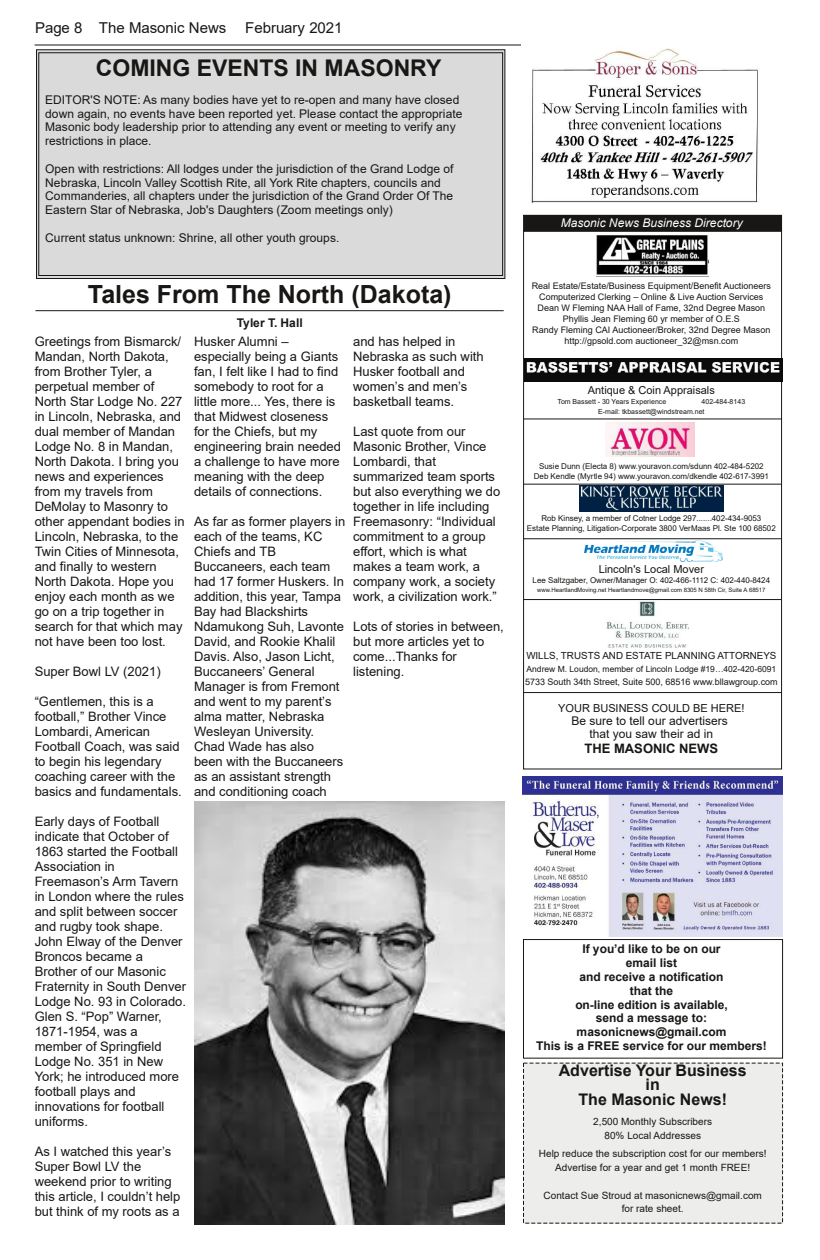
<style>
.page{position:relative;width:820px;height:1260px;background:#fff}
.page>*{position:absolute;margin:0;border:0;box-sizing:border-box;transform-origin:0 0}
.t1{font:700 25px "Arial";color:#181715}
.t2{font:700 23px "Arial";color:#181715}
.t3{font:700 16px/14.9px "Arial";color:#181715;text-align:center}
.t4{font:15px "Arial";letter-spacing:-.005em;color:#181715}
.t5{font:13px/15px "Arial";color:#181715}
.t6{font:700 13px "Arial";color:#181715}
.t7{font:12px/13.8px "Arial";color:#181715}
.t8{font:700 12px/13.8px "Arial";color:#181715;text-align:center}
.t9{font:italic 12px "Arial";color:#fff}
.t10{font:11px "Arial";color:#181715}
.t11{font:10px/13.8px "Arial";letter-spacing:.005em;color:#181715;text-align:center}
.t12{font:9.8px "Arial";color:#181715}
.t13{font:9px/11px "Arial";color:#181715;text-align:center}
.t14{font:8.5px "Arial";letter-spacing:-.005em;color:#181715}
.t15{font:8px/10px "Arial";letter-spacing:-.005em;color:#181715;text-align:center}
.t16{font:7px/10px "Arial";color:#181715}
.t17{font:6px "Arial";letter-spacing:-.005em;color:#181715}
</style>
<div class="page">
<hr style="left:35px;top:44px;width:734px;height:2px;background:#181715">
<div style="left:36px;top:50px;width:468px;height:228px;background:#dadada"></div>
<div style="left:36px;top:49px;width:469px;height:230px;border:1px solid #181715"></div>
<div style="left:38px;top:52px;width:465px;height:224px;border:1px solid #181715"></div>
<div style="left:523px;top:1063px;width:259px;height:160px;background:#ededec"></div>
<div style="left:523px;top:939px;width:259px;height:120px;border:1px solid #181715"></div>
<img style="left:521px;top:45px;width:248px;height:158px">
<img style="left:522px;top:777px;width:260px;height:160px">
<div style="left:523px;top:215px;width:258px;height:16px;background:#181715"></div>
<div style="left:523px;top:231px;width:258px;height:538px;border:1px solid #181715"></div>
<hr style="left:523px;top:358px;width:258px;height:1px;background:#181715">
<hr style="left:523px;top:418px;width:258px;height:1px;background:#181715">
<hr style="left:523px;top:484px;width:258px;height:1px;background:#181715">
<hr style="left:523px;top:538px;width:258px;height:1px;background:#181715">
<hr style="left:523px;top:599px;width:258px;height:1px;background:#181715">
<hr style="left:35px;top:310px;width:468px;height:1px;background:#181715">
<hr style="left:523px;top:692px;width:258px;height:1px;background:#181715">
<img style="left:596px;top:235px;width:112px;height:40px">
<img style="left:524px;top:359px;width:257px;height:23px">
<img style="left:605px;top:422px;width:89px;height:35px">
<img style="left:579px;top:485px;width:144px;height:27px">
<img style="left:584px;top:540px;width:139px;height:22px">
<img style="left:606px;top:601px;width:83px;height:47px">
<img style="left:195px;top:802px;width:309px;height:422px">
<p class="t4" style="left:35px;top:19px;width:193px">Page 8 The Masonic News</p>
<p class="t4" style="left:245px;top:19px;width:99px">February 2021</p>
<h2 class="t2" style="left:96px;top:55px;width:347px">COMING EVENTS IN MASONRY</h2>
<p class="t7" style="left:45px;top:93px;width:418px">EDITOR'S NOTE: As many bodies have yet to re-open and many have closed down again, no events have been reported yet. Please contact the appropriate Masonic body leadership prior to attending any event or meeting to verify any restrictions in place.</p>
<p class="t7" style="left:45px;top:162px;width:410px">Open with restrictions: All lodges under the jurisdiction of the Grand Lodge of Nebraska, Lincoln Valley Scottish Rite, all York Rite chapters, councils and Commanderies, all chapters under the jurisdiction of the Grand Order Of The Eastern Star of Nebraska, Job's Daughters (Zoom meetings only)</p>
<p class="t7" style="left:45px;top:231px;width:295px">Current status unknown: Shrine, all other youth groups.</p>
<h1 class="t1" style="left:88px;top:280px;width:365px">Tales From The North (Dakota)</h1>
<p class="t8" style="left:237px;top:316px;width:67px">Tyler T. Hall</p>
<p class="t5" style="left:35px;top:334px;width:151px">Greetings from Bismarck/<br>Mandan, North Dakota, from Brother Tyler, a perpetual member of<br>North Star Lodge No. 227 in Lincoln, Nebraska, and dual member of Mandan<br>Lodge No. 8 in Mandan,<br>North Dakota. I bring you news and experiences from my travels from<br>DeMolay to Masonry to other appendant bodies in<br>Lincoln, Nebraska, to the<br>Twin Cities of Minnesota, and finally to western<br>North Dakota. Hope you enjoy each month as we go on a trip together in search for that which may not have been too lost.</p>
<p class="t5" style="left:35px;top:664px;width:127px">Super Bowl LV (2021)</p>
<p class="t5" style="left:35px;top:694px;width:149px">“Gentlemen, this is a football,” Brother Vince<br>Lombardi, American<br>Football Coach, was said to begin his legendary coaching career with the basics and fundamentals.</p>
<p class="t5" style="left:35px;top:814px;width:153px">Early days of Football indicate that October of<br>1863 started the Football<br>Association in<br>Freemason’s Arm Tavern in London where the rules and split between soccer and rugby took shape.<br>John Elway of the Denver<br>Broncos became a<br>Brother of our Masonic<br>Fraternity in South Denver<br>Lodge No. 93 in Colorado.<br>Glen S. “Pop” Warner,<br>1871-1954, was a member of Springfield<br>Lodge No. 351 in New<br>York; he introduced more football plays and innovations for football uniforms.</p>
<p class="t5" style="left:35px;top:1144px;width:147px">As I watched this year’s<br>Super Bowl LV the weekend prior to writing this article, I couldn’t help but think of my roots as a</p>
<p class="t5" style="left:194px;top:334px;width:148px">Husker Alumni – especially being a Giants fan, I felt like I had to find somebody to root for a little more... Yes, there is that Midwest closeness for the Chiefs, but my engineering brain needed a challenge to have more meaning with the deep details of connections.</p>
<p class="t5" style="left:194px;top:514px;width:153px">As far as former players in each of the teams, KC<br>Chiefs and TB<br>Buccaneers, each team had 17 former Huskers. In addition, this year, Tampa<br>Bay had Blackshirts<br>Ndamukong Suh, Lavonte<br>David, and Rookie Khalil<br>Davis. Also, Jason Licht,<br>Buccaneers’ General<br>Manager is from Fremont and went to my parent’s alma matter, Nebraska<br>Wesleyan University.<br>Chad Wade has also been with the Buccaneers as an assistant strength and conditioning coach</p>
<p class="t5" style="left:353px;top:334px;width:132px">and has helped in<br>Nebraska as such with<br>Husker football and women’s and men’s basketball teams.</p>
<p class="t5" style="left:353px;top:424px;width:149px">Last quote from our<br>Masonic Brother, Vince<br>Lombardi, that summarized team sports but also everything we do together in life including<br>Freemasonry: “Individual commitment to a group effort, which is what makes a team work, a company work, a society work, a civilization work.”</p>
<p class="t5" style="left:353px;top:619px;width:152px">Lots of stories in between, but more articles yet to come...Thanks for listening.</p>
<p class="t9" style="left:560px;top:216px;width:183px">Masonic News Business Directory</p>
<p class="t13" style="left:531px;top:280px;width:240px">Real Estate/Estate/Business Equipment/Benefit Auctioneers Computerized Clerking – Online &amp; Live Auction Services Dean W Fleming NAA Hall of Fame, 32nd Degree Mason Phyllis Jean Fleming 60 yr member of O.E.S<br>Randy Fleming CAI Auctioneer/Broker, 32nd Degree Mason http://gpsold.com auctioneer_32@msn.com</p>
<p class="t10" style="left:587px;top:384px;width:128px">Antique &amp; Coin Appraisals</p>
<p class="t16" style="left:557px;top:397px;width:110px">Tom Bassett - 30 Years Experience</p>
<p class="t16" style="left:598px;top:397px;width:148px;text-indent:103px">402-484-8143<br>E-mail: tkbassett@windstream.net</p>
<p class="t15" style="left:533px;top:462px;width:236px">Susie Dunn (Electa 8) www.youravon.com/sdunn 402-484-5202<br>Deb Kendle (Myrtle 94) www.youravon.com/dkendle 402-617-3991</p>
<p class="t15" style="left:527px;top:514px;width:250px">Rob Kinsey, a member of Cotner Lodge 297.......402-434-9053<br>Estate Planning, Litigation-Corporate 3800 VerMaas Pl. Ste 100 68502</p>
<p class="t10" style="left:598px;top:563px;width:107px">Lincoln's Local Mover</p>
<p class="t15" style="left:532px;top:576px;width:239px">Lee Saltzgaber, Owner/Manager O: 402-466-1112 C: 402-440-8424</p>
<p class="t17" style="left:537px;top:587px;width:230px">www.HeartlandMoving.net Heartlandmove@gmail.com 8305 N 58th Cir, Suite A 68517</p>
<p class="t12" style="left:526px;top:651px;width:251px">WILLS, TRUSTS AND ESTATE PLANNING ATTORNEYS</p>
<p class="t14" style="left:526px;top:664px;width:251px">Andrew M. Loudon, member of Lincoln Lodge #19…402-420-6091</p>
<p class="t13" style="left:525px;top:676px;width:254px">5733 South 34th Street, Suite 500, 68516 www.bllawgroup.com</p>
<p class="t10" style="left:558px;top:702px;width:187px">YOUR BUSINESS COULD BE HERE!</p>
<p class="t7" style="left:571px;top:715px;width:158px;line-height:12.6px;text-align:center">Be sure to tell our advertisers that you saw their ad in</p>
<p class="t6" style="left:584px;top:741px;width:135px">THE MASONIC NEWS</p>
<p class="t8" style="left:536px;top:942px;width:232px">If you’d like to be on our<br>email list<br>and receive a notification<br>that the<br>on-line edition is available,<br>send a message to: masonicnews@gmail.com<br>This is a FREE service for our members!</p>
<p class="t3" style="left:558px;top:1063px;width:189px">Advertise Your Business in<br>The Masonic News!</p>
<p class="t11" style="left:593px;top:1115px;width:120px">2,500 Monthly Subscribers<br>80% Local Addresses</p>
<p class="t11" style="left:538px;top:1147px;width:229px">Help reduce the subscription cost for our members!<br>Advertise for a year and get 1 month FREE!</p>
<p class="t11" style="left:543px;top:1188px;width:220px">Contact Sue Stroud at masonicnews@gmail.com for rate sheet.</p>
</div>
